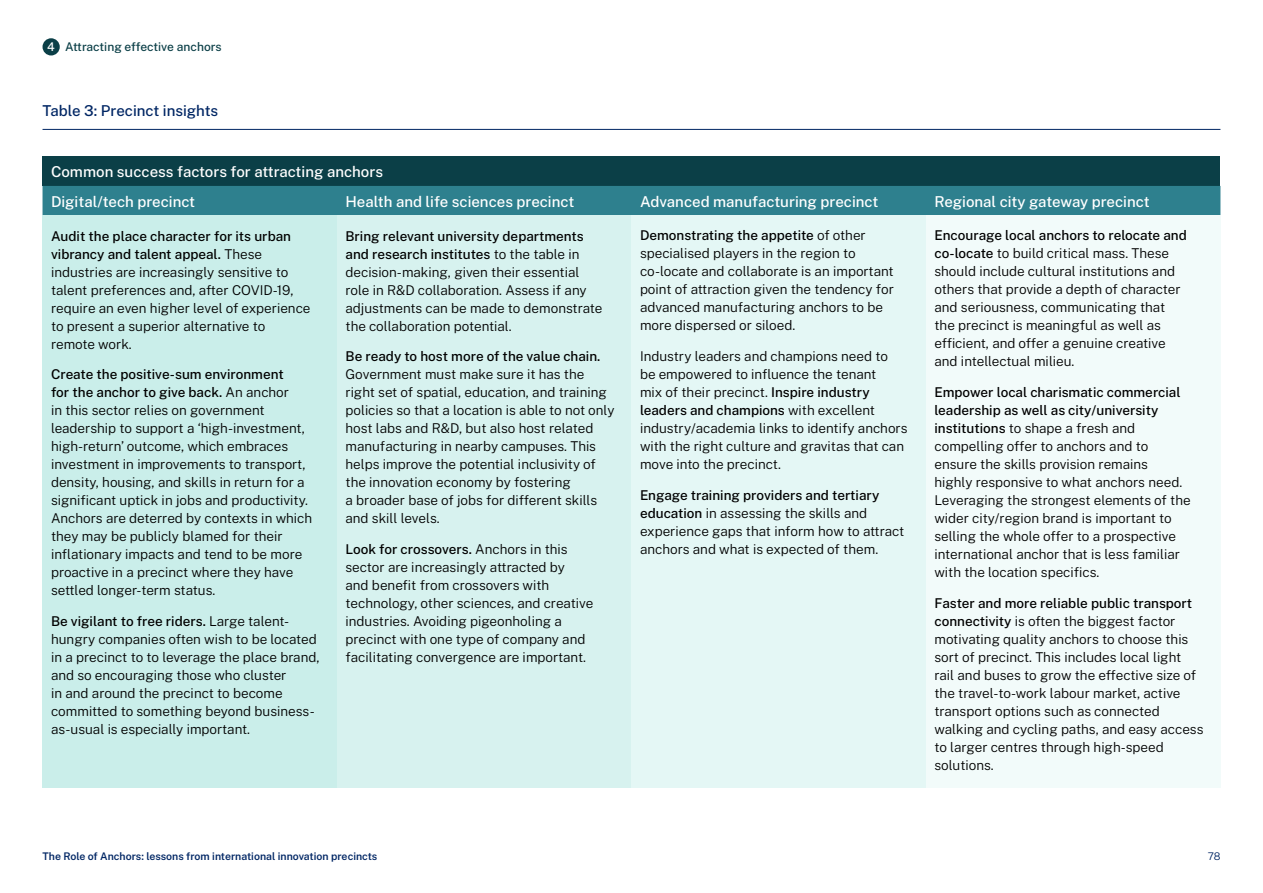
<style>
.page{position:relative;width:1263px;height:893px;background:#fff}
.page>*{position:absolute;margin:0;border:0;box-sizing:border-box;transform-origin:0 0}
.t1{font:500 15px/29.1px "Public Sans";color:#fff}
.t2{font:500 15px "Public Sans";color:#002664}
.t3{font:300 13.5px/18px "Public Sans";color:#000}
.t4{font:500 13.5px "Public Sans";color:#000}
.t5{font:500 12px "Public Sans";color:#0b3f47}
.t6{font:600 10.5px "Public Sans";color:#002664}
.t7{font:300 10.5px "Public Sans";color:#002664}
.s1{color:#fff}
.s2{font-weight:500}
</style>
<div class="page">
<hr style="left:43px;top:129px;width:1177px;height:1px;background:#002664">
<div style="left:43px;top:157px;width:1177px;height:29px;background:#0b3f47"></div>
<div style="left:43px;top:186px;width:1177px;height:29px;background:#2e808e"></div>
<div style="left:43px;top:215px;width:294px;height:572px;background:#caeeea"></div>
<div style="left:337px;top:215px;width:294px;height:572px;background:#d7f2ef"></div>
<div style="left:631px;top:215px;width:295px;height:572px;background:#e4f7f5"></div>
<div style="left:926px;top:215px;width:294px;height:572px;background:#f2fbfa"></div>
<div style="left:43px;top:38px;width:17px;height:17px;background:#0b3f47;border-radius:50%"></div>
<p class="t5" style="left:47px;top:39px;width:176px"><span class="s1">4</span> Attracting effective anchors</p>
<p class="t2" style="left:43px;top:101px;width:177px">Table 3: Precinct insights</p>
<p class="t1" style="left:51px;top:157px;width:333px">Common success factors for attracting anchors<br>Digital/tech precinct</p>
<p class="t1" style="left:345px;top:186px;width:230px">Health and life sciences precinct</p>
<p class="t1" style="left:640px;top:186px;width:240px">Advanced manufacturing precinct</p>
<p class="t1" style="left:934px;top:186px;width:217px">Regional city gateway precinct</p>
<p class="t3" style="left:51px;top:226px;width:261px"><span class="s2">Audit the place character for its urban vibrancy and talent appeal.</span> These industries are increasingly sensitive to talent preferences and, after COVID-19, require an even higher level of experience to present a superior alternative to remote work.</p>
<p class="t3" style="left:51px;top:365px;width:263px"><span class="s2">Create the positive-sum environment<br>for the anchor to give back.</span> An anchor<br>in this sector relies on government leadership to support a ‘high-investment, high-return’ outcome, which embraces investment in improvements to transport, density, housing, and skills in return for a significant uptick in jobs and productivity.<br>Anchors are deterred by contexts in which they may be publicly blamed for their inflationary impacts and tend to be more proactive in a precinct where they have settled longer-term status.</p>
<p class="t3" style="left:51px;top:612px;width:270px"><span class="s2">Be vigilant to free riders.</span> Large talent&shy;hungry companies often wish to be located in a precinct to to leverage the place brand, and so encouraging those who cluster<br>in and around the precinct to become committed to something beyond business&shy;as-usual is especially important.</p>
<p class="t3" style="left:345px;top:226px;width:258px"><span class="s2">Bring relevant university departments and research institutes</span> to the table in decision-making, given their essential role in R&amp;D collaboration. Assess if any adjustments can be made to demonstrate the collaboration potential.</p>
<p class="t4" style="left:345px;top:347px;width:256px">Be ready to host more of the value chain.</p>
<p class="t3" style="left:345px;top:365px;width:270px">Government must make sure it has the right set of spatial, education, and training policies so that a location is able to not only host labs and R&amp;D, but also host related manufacturing in nearby campuses. This helps improve the potential inclusivity of the innovation economy by fostering<br>a broader base of jobs for different skills and skill levels.</p>
<p class="t3" style="left:345px;top:540px;width:249px"><span class="s2">Look for crossovers.</span> Anchors in this sector are increasingly attracted by<br>and benefit from crossovers with technology, other sciences, and creative industries. Avoiding pigeonholing a precinct with one type of company and facilitating convergence are important.</p>
<p class="t3" style="left:640px;top:226px;width:255px"><span class="s2">Demonstrating the appetite</span> of other specialised players in the region to co-locate and collaborate is an important point of attraction given the tendency for advanced manufacturing anchors to be more dispersed or siloed.</p>
<p class="t3" style="left:640px;top:347px;width:269px">Industry leaders and champions need to<br>be empowered to influence the tenant<br>mix of their precinct. <span class="s2">Inspire industry leaders and champions</span> with excellent industry/academia links to identify anchors with the right culture and gravitas that can move into the precinct.</p>
<p class="t3" style="left:640px;top:486px;width:266px"><span class="s2">Engage training providers and tertiary education</span> in assessing the skills and experience gaps that inform how to attract anchors and what is expected of them.</p>
<p class="t3" style="left:934px;top:226px;width:254px"><span class="s2">Encourage local anchors to relocate and co-locate</span> to build critical mass. These should include cultural institutions and others that provide a depth of character and seriousness, communicating that the precinct is meaningful as well as efficient, and offer a genuine creative and intellectual milieu.</p>
<p class="t3" style="left:934px;top:383px;width:258px"><span class="s2">Empower local charismatic commercial leadership as well as city/university institutions</span> to shape a fresh and compelling offer to anchors and to ensure the skills provision remains<br>highly responsive to what anchors need.<br>Leveraging the strongest elements of the wider city/region brand is important to selling the whole offer to a prospective international anchor that is less familiar with the location specifics.</p>
<p class="t3" style="left:934px;top:593px;width:270px"><span class="s2">Faster and more reliable public transport connectivity</span> is often the biggest factor motivating quality anchors to choose this sort of precinct. This includes local light rail and buses to grow the effective size of the travel-to-work labour market, active transport options such as connected walking and cycling paths, and easy access to larger centres through high-speed solutions.</p>
<p class="t6" style="left:43px;top:850px;width:336px">The Role of Anchors: lessons from international innovation precincts</p>
<p class="t7" style="left:1208px;top:850px;width:14px">78</p>
</div>
